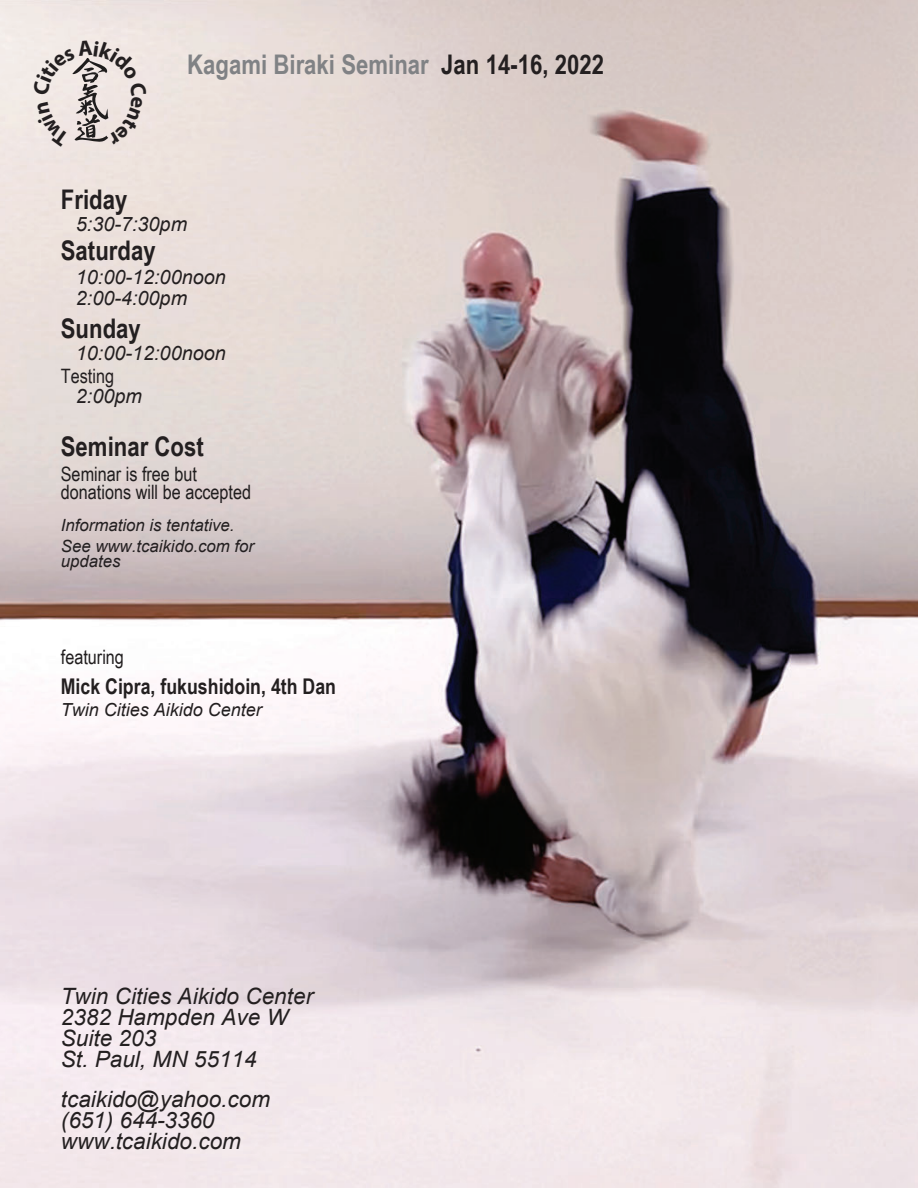
<style>
.page{position:relative;width:918px;height:1188px;background:#fff}
.page>*{position:absolute;margin:0;border:0;box-sizing:border-box;transform-origin:0 0}
.t1{font:700 27px "Arial Narrow";color:#808285}
.t2{font:700 27px "Arial Narrow";color:#231f20}
.t3{font:italic 22.5px/21px "Arial";color:#231f20}
.t4{font:700 21.6px "Arial Narrow";color:#231f20}
.t5{font:italic 19.8px/43px "Arial";color:#231f20}
.t6{font:19.8px/18px "Arial Narrow";color:#201d1e}
.t7{font:19.8px "Arial Narrow";color:#231f20}
.t8{font:italic 18px "Arial";color:#231f20}
.t9{font:italic 16.8px/20.4px "Arial";color:#231f20}
.s1{color:#231f20}
</style>
<div class="page">
<img style="left:0;top:0;width:918px;height:1188px">
<svg style="left:33px;top:41px;width:113px;height:105px;background:#e1d8d4"></svg>
<p class="t1" style="left:187px;top:49px;width:418px">Kagami Biraki Seminar <span class="s1">Jan 14-16, 2022</span></p>
<p class="t2" style="left:61px;top:184px;width:68px">Friday</p>
<p class="t5" style="left:76px;top:203px;width:113px">5:30-7:30pm</p>
<p class="t2" style="left:61px;top:235px;width:96px">Saturday</p>
<p class="t5" style="left:76px;top:267px;width:151px;line-height:21px">10:00-12:00noon<br>2:00-4:00pm</p>
<p class="t2" style="left:61px;top:313px;width:82px">Sunday</p>
<p class="t5" style="left:76px;top:332px;width:151px">10:00-12:00noon<br>2:00pm</p>
<p class="t7" style="left:61px;top:364px;width:55px">Testing</p>
<p class="t2" style="left:61px;top:431px;width:145px">Seminar Cost</p>
<p class="t6" style="left:61px;top:465px;width:192px">Seminar is free but donations will be accepted</p>
<p class="t9" style="left:61px;top:515px;width:195px">Information is tentative.<br>See www.tcaikido.com for</p>
<p class="t9" style="left:61px;top:551px;width:61px">updates</p>
<p class="t6" style="left:61px;top:648px;width:65px">featuring</p>
<p class="t4" style="left:61px;top:674px;width:277px">Mick Cipra, fukushidoin, 4th Dan</p>
<p class="t8" style="left:61px;top:700px;width:203px">Twin Cities Aikido Center</p>
<p class="t3" style="left:61px;top:985px;width:254px">Twin Cities Aikido Center<br>2382 Hampden Ave W<br>Suite 203<br>St. Paul, MN 55114</p>
<p class="t3" style="left:61px;top:1088px;width:211px">tcaikido@yahoo.com (651) 644-3360 www.tcaikido.com</p>
</div>
